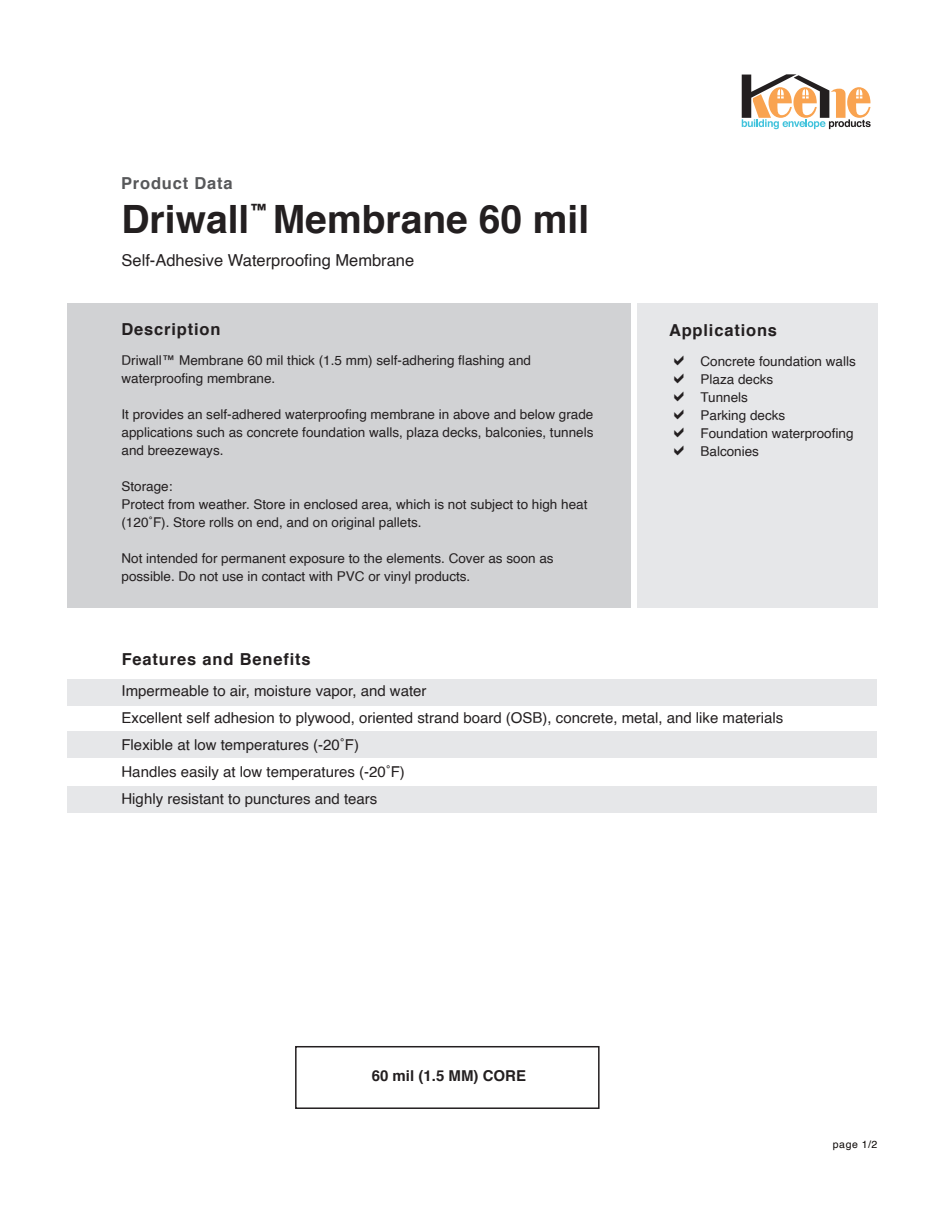
<style>
.page{position:relative;width:945px;height:1215px;background:#fff}
.page>*{position:absolute;margin:0;border:0;box-sizing:border-box;transform-origin:0 0}
.t1{font:700 39px "Helvetica";color:#231f20}
.t2{font:700 16.5px "Helvetica";letter-spacing:.05em;color:#231f20}
.t3{font:16.5px "Helvetica";color:#231f20}
.t4{font:700 16.5px "Helvetica";letter-spacing:.05em;color:#57585a}
.t5{font:15px "Helvetica";color:#231f20}
.t6{font:700 15px "Helvetica";color:#231f20}
.t7{font:13.5px/18px "Helvetica";color:#231f20;text-align:justify}
.t8{font:10.5px "Helvetica";color:#0c0806}
</style>
<div class="page">
<div style="left:295px;top:1046px;width:305px;height:63px;border:2px solid #231f20"></div>
<div style="left:68px;top:303px;width:563px;height:305px;background:#d1d2d4"></div>
<div style="left:637px;top:303px;width:241px;height:305px;background:#e6e7e9"></div>
<div style="left:68px;top:786px;width:810px;height:27px;background:#e6e7e9"></div>
<div style="left:68px;top:679px;width:810px;height:27px;background:#e6e7e9"></div>
<div style="left:68px;top:731px;width:810px;height:27px;background:#e6e7e9"></div>
<svg style="left:742px;top:74px;width:129px;height:55px"></svg>
<p class="t4" style="left:121px;top:170px;width:113px">Product Data</p>
<p class="t1" style="left:122px;top:188px;width:469px">Driwall<sup>™</sup> Membrane 60 mil</p>
<p class="t3" style="left:122px;top:247px;width:294px">Self-Adhesive Waterproofing Membrane</p>
<p class="t2" style="left:122px;top:316px;width:101px">Description</p>
<p class="t7" style="left:122px;top:352px;width:411px">Driwall™ Membrane 60 mil thick (1.5 mm) self-adhering flashing and</p>
<p class="t7" style="left:122px;top:370px;width:155px">waterproofing membrane.</p>
<p class="t7" style="left:122px;top:406px;width:473px">It provides an self-adhered waterproofing membrane in above and below grade applications such as concrete foundation walls, plaza decks, balconies, tunnels and breezeways.</p>
<p class="t7" style="left:122px;top:478px;width:53px">Storage:</p>
<p class="t7" style="left:122px;top:496px;width:467px">Protect from weather. Store in enclosed area, which is not subject to high heat (120˚F). Store rolls on end, and on original pallets.</p>
<p class="t7" style="left:122px;top:550px;width:434px">Not intended for permanent exposure to the elements. Cover as soon as</p>
<p class="t7" style="left:122px;top:568px;width:350px">possible. Do not use in contact with PVC or vinyl products.</p>
<p class="t2" style="left:669px;top:316px;width:110px">Applications</p>
<p class="t7" style="left:701px;top:352px;width:157px">Concrete foundation walls</p>
<p class="t7" style="left:701px;top:370px;width:74px">Plaza decks</p>
<p class="t7" style="left:701px;top:388px;width:49px">Tunnels</p>
<p class="t7" style="left:701px;top:406px;width:86px">Parking decks</p>
<p class="t7" style="left:701px;top:424px;width:155px">Foundation waterproofing</p>
<p class="t7" style="left:701px;top:442px;width:60px">Balconies</p>
<p class="t2" style="left:122px;top:646px;width:190px">Features and Benefits</p>
<p class="t5" style="left:122px;top:679px;width:307px">Impermeable to air, moisture vapor, and water</p>
<p class="t5" style="left:122px;top:706px;width:663px">Excellent self adhesion to plywood, oriented strand board (OSB), concrete, metal, and like materials</p>
<p class="t5" style="left:122px;top:733px;width:239px">Flexible at low temperatures (-20˚F)</p>
<p class="t5" style="left:122px;top:760px;width:285px">Handles easily at low temperatures (-20˚F)</p>
<p class="t5" style="left:122px;top:787px;width:257px">Highly resistant to punctures and tears</p>
<p class="t6" style="left:372px;top:1063px;width:156px">60 mil (1.5 MM) CORE</p>
<p class="t8" style="left:833px;top:1136px;width:46px">page 1/2</p>
</div>
